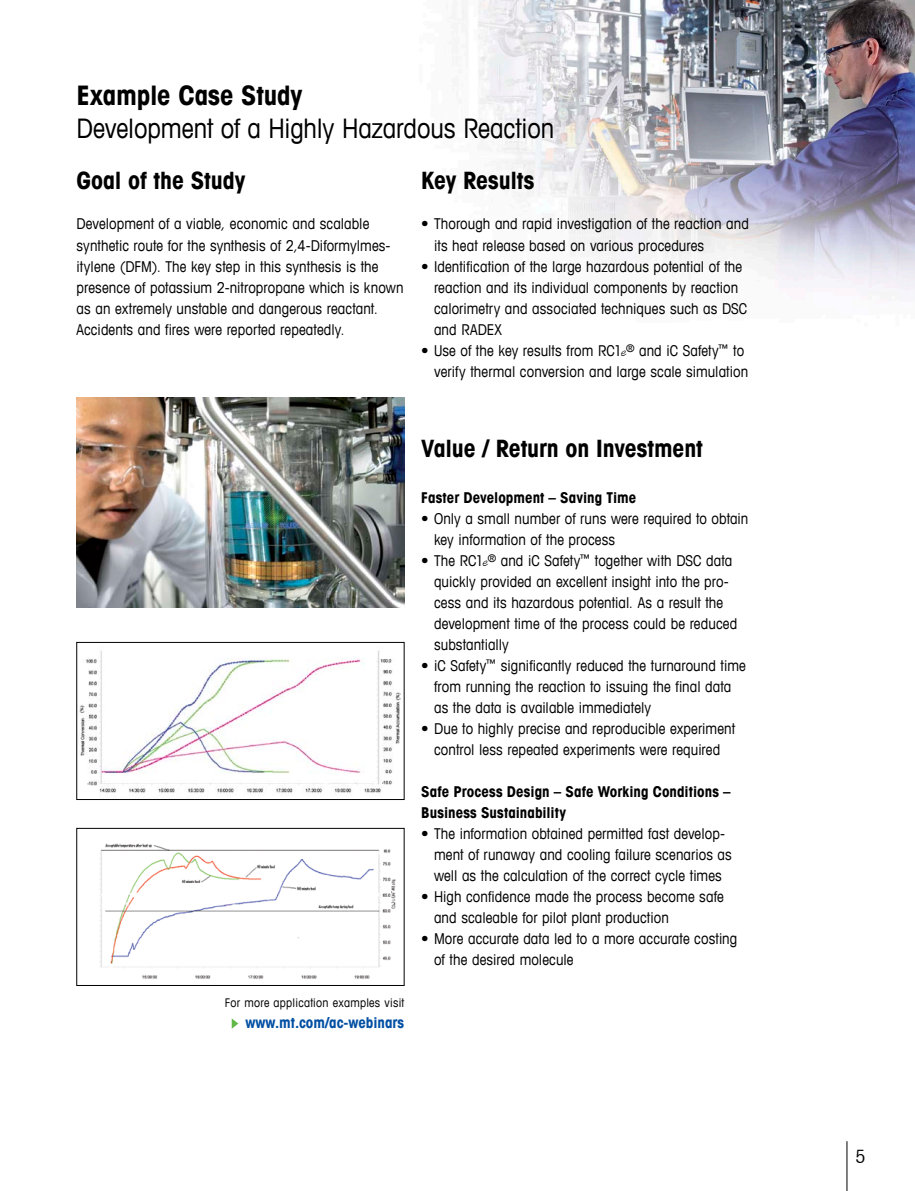
<style>
.page{position:relative;width:915px;height:1191px;background:#fff}
.page>*{position:absolute;margin:0;border:0;box-sizing:border-box;transform-origin:0 0}
.t1{font:condensed 27px "Avant Garde Com";letter-spacing:-.005em;color:#000}
.t2{font:700 condensed 27px "Avant Garde Com";letter-spacing:-.005em;color:#000}
.t3{font:700 condensed 24px "Avant Garde Com";letter-spacing:-.005em;color:#000}
.t4{font:condensed 18px "Avant Garde";color:#000}
.t5{font:condensed 15px/21px "Avant Garde Com";letter-spacing:.005em;color:#000}
.t6{font:700 condensed 15px/21px "Avant Garde Com";letter-spacing:.005em;color:#000}
.t7{font:700 condensed 15px "Avant Garde Com";color:#004fa3}
.t8{font:condensed 12px "Avant Garde Com";letter-spacing:.02em;color:#000}
.s1{font-family:"Kaufmann LT";font-stretch:normal}
</style>
<div class="page">
<hr style="left:846px;top:1141px;width:1px;height:50px;background:#000">
<img style="left:404px;top:0;width:510px;height:411px">
<img style="left:79px;top:650px;width:321px;height:143px">
<div style="left:77px;top:642px;width:327px;height:157px;border:1px solid #000"></div>
<img style="left:99px;top:844px;width:297px;height:135px">
<div style="left:77px;top:828px;width:327px;height:157px;border:1px solid #000"></div>
<svg style="left:232px;top:1018px;width:6px;height:10px"></svg>
<img style="left:77px;top:397px;width:327px;height:210px">
<h1 class="t2" style="left:77px;top:78px;width:227px">Example Case Study</h1>
<h1 class="t1" style="left:77px;top:111px;width:479px">Development of a Highly Hazardous Reaction</h1>
<h2 class="t3" style="left:77px;top:165px;width:170px">Goal of the Study</h2>
<p class="t5" style="left:77px;top:213px;width:328px">Development of a viable, economic and scalable synthetic route for the synthesis of 2,4-Diformylmes&shy;itylene (DFM). The key step in this synthesis is the presence of potassium 2-nitropropane which is known as an extremely unstable and dangerous reactant.<br>Accidents and fires were reported repeatedly.</p>
<h2 class="t3" style="left:421px;top:165px;width:115px">Key Results</h2>
<p class="t5" style="left:434px;top:213px;width:316px;text-indent:-13px">• Thorough and rapid investigation of the reaction and its heat release based on various procedures</p>
<p class="t5" style="left:434px;top:255px;width:314px;text-indent:-13px">• Identification of the large hazardous potential of the reaction and its individual components by reaction calorimetry and associated techniques such as DSC and RADEX</p>
<p class="t5" style="left:421px;top:339px;width:328px;text-align:right">• Use of the key results from RC1<span class="s1">e</span><sup>®</sup> and iC Safety<sup>™</sup> to verify thermal conversion and large scale simulation</p>
<p class="t8" style="left:225px;top:994px;width:181px">For more application examples visit</p>
<p class="t7" style="left:245px;top:1012px;width:160px">www.mt.com/ac-webinars</p>
<h2 class="t3" style="left:421px;top:433px;width:283px">Value / Return on Investment</h2>
<p class="t6" style="left:421px;top:486px;width:216px">Faster Development – Saving Time</p>
<p class="t5" style="left:434px;top:507px;width:316px;text-indent:-13px">• Only a small number of runs were required to obtain key information of the process</p>
<p class="t5" style="left:434px;top:549px;width:304px;text-indent:-13px">• The RC1<span class="s1">e</span><sup>®</sup> and iC Safety<sup>™</sup> together with DSC data quickly provided an excellent insight into the pro&shy;cess and its hazardous potential. As a result the development time of the process could be reduced substantially</p>
<p class="t5" style="left:434px;top:654px;width:313px;text-indent:-13px">• iC Safety<sup>™</sup> significantly reduced the turnaround time from running the reaction to issuing the final data as the data is available immediately</p>
<p class="t5" style="left:421px;top:717px;width:315px;text-align:center">• Due to highly precise and reproducible experiment control less repeated experiments were required</p>
<p class="t6" style="left:421px;top:780px;width:311px">Safe Process Design – Safe Working Conditions –<br>Business Sustainability</p>
<p class="t5" style="left:434px;top:822px;width:299px;text-indent:-13px">• The information obtained permitted fast develop&shy;ment of runaway and cooling failure scenarios as well as the calculation of the correct cycle times</p>
<p class="t5" style="left:434px;top:885px;width:291px;text-indent:-13px">• High confidence made the process become safe and scaleable for pilot plant production</p>
<p class="t5" style="left:434px;top:927px;width:305px;text-indent:-13px">• More accurate data led to a more accurate costing of the desired molecule</p>
<p class="t4" style="left:855px;top:1145px;width:12px">5</p>
</div>
